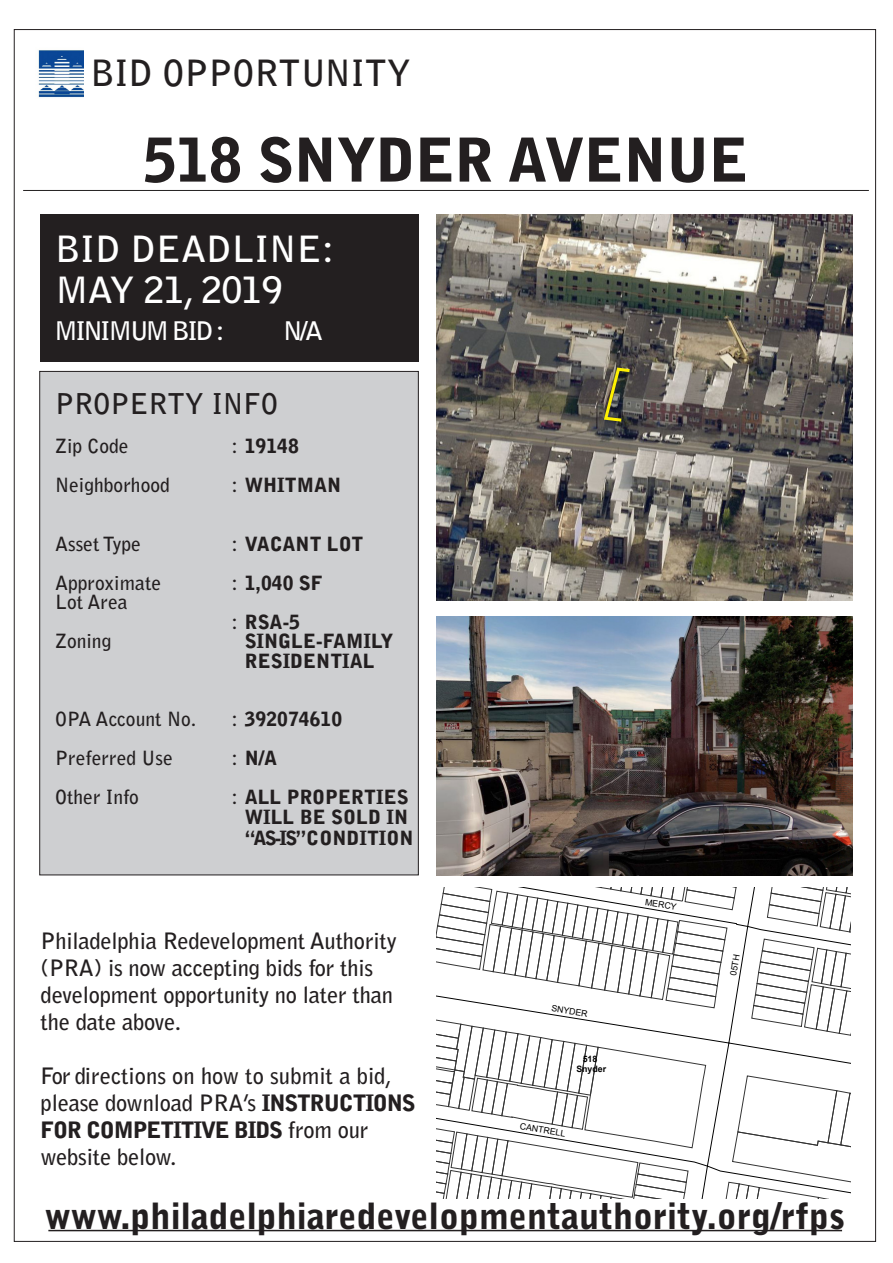
<style>
.page{position:relative;width:893px;height:1263px;background:#fff}
.page>*{position:absolute;margin:0;border:0;box-sizing:border-box;transform-origin:0 0}
.t1{font:900 60px "Bell Gothic Std";letter-spacing:-.01em;color:#231f20}
.t2{font:900 36px "Bell Gothic Std";color:#231f20}
.t3{font:700 36px "Bell Gothic Std";color:#231f20}
.t4{font:700 36px "Bell Gothic Std";color:#fff;scale:1.05 1}
.t5{font:700 36px "Bell Gothic Std";letter-spacing:-.02em;color:#fff;scale:1.05 1}
.t6{font:700 28.5px "Bell Gothic Std";color:#231f20}
.t7{font:700 25.5px "Bell Gothic Std";letter-spacing:-.09em;color:#fff;scale:1.05 1}
.t8{font:700 22.5px/27px "Bell Gothic Std";letter-spacing:-.01em;color:#231f20}
.t9{font:900 19.5px "Bell Gothic Std";color:#231f20}
.t10{font:700 19.5px "Bell Gothic Std";color:#231f20}
.t11{font:8.85px "Arial";color:#000}
.t12{font:700 8.85px/10.1px "Arial";letter-spacing:.005em;color:#000;text-align:center}
.s1{font-weight:700}
.s2{font-weight:900}
</style>
<div class="page">
<img style="left:436px;top:616px;width:416px;height:259px">
<img style="left:436px;top:215px;width:416px;height:385px">
<div style="left:40px;top:215px;width:378px;height:147px;background:#231f20"></div>
<img style="left:38px;top:50px;width:46px;height:48px">
<hr style="left:23px;top:190px;width:846px;height:1px;background:#231f20">
<div style="left:40px;top:371px;width:378px;height:504px;background:#cecfd1"></div>
<svg style="left:602px;top:366px;width:31px;height:57px;background:#656342"></svg>
<svg style="left:436px;top:888px;width:415px;height:311px"></svg>
<hr style="left:48px;top:1230px;width:794px;height:1px;background:#231f20">
<p class="t3" style="left:90px;top:51px;width:322px">BID OPPORTUNITY</p>
<p class="t1" style="left:143px;top:125px;width:607px">518 SNYDER AVENUE</p>
<p class="t4" style="left:55px;top:227px;width:267px">BID DEADLINE:</p>
<p class="t5" style="left:55px;top:269px;width:218px">MAY 21, 2019</p>
<p class="t7" style="left:54px;top:315px;width:164px">MINIMUM BID :</p>
<p class="t7" style="left:283px;top:315px;width:39px">N/A</p>
<p class="t6" style="left:55px;top:386px;width:225px">PROPERTY INFO</p>
<p class="t10" style="left:55px;top:434px;width:75px">Zip Code</p>
<p class="t10" style="left:55px;top:473px;width:116px">Neighborhood</p>
<p class="t9" style="left:232px;top:435px;width:69px"><span class="s1">:</span> 19148</p>
<p class="t9" style="left:232px;top:474px;width:111px"><span class="s1">:</span> WHITMAN</p>
<p class="t10" style="left:55px;top:532px;width:87px">Asset Type</p>
<p class="t10" style="left:55px;top:571px;width:108px">Approximate</p>
<p class="t10" style="left:55px;top:590px;width:74px">Lot Area</p>
<p class="t10" style="left:55px;top:629px;width:58px">Zoning</p>
<p class="t10" style="left:55px;top:707px;width:143px">OPA Account No.</p>
<p class="t10" style="left:55px;top:746px;width:119px">Preferred Use</p>
<p class="t10" style="left:55px;top:785px;width:85px">Other Info</p>
<p class="t9" style="left:232px;top:532px;width:133px"><span class="s1">:</span> VACANT LOT</p>
<p class="t9" style="left:232px;top:571px;width:93px"><span class="s1">:</span> 1,040 SF</p>
<p class="t9" style="left:232px;top:610px;width:70px"><span class="s1">:</span> RSA-5</p>
<p class="t9" style="left:245px;top:630px;width:150px">SINGLE-FAMILY</p>
<p class="t9" style="left:245px;top:649px;width:132px">RESIDENTIAL</p>
<p class="t9" style="left:232px;top:708px;width:112px"><span class="s1">:</span> 392074610</p>
<p class="t9" style="left:232px;top:747px;width:47px"><span class="s1">:</span> N/A</p>
<p class="t9" style="left:232px;top:786px;width:179px"><span class="s1">:</span> ALL PROPERTIES</p>
<p class="t9" style="left:245px;top:805px;width:165px">WILL BE SOLD IN</p>
<p class="t9" style="left:245px;top:826px;width:170px">“AS-IS” CONDITION</p>
<p class="t8" style="left:41px;top:928px;width:358px">Philadelphia Redevelopment Authority (PRA) is now accepting bids for this</p>
<p class="t8" style="left:41px;top:982px;width:354px">development opportunity no later than the date above.</p>
<p class="t8" style="left:41px;top:1063px;width:377px">For directions on how to submit a bid, please download PRA’s <span class="s2">INSTRUCTIONS<br>FOR COMPETITIVE BIDS</span> from our website below.</p>
<p class="t11" style="left:553px;top:1002px;width:38px;rotate:9deg">SNYDER</p>
<p class="t12" style="left:576px;top:1054px;width:31px">518<br>Snyder</p>
<p class="t11" style="left:521px;top:1120px;width:47px;rotate:10deg">CANTRELL</p>
<p class="t11" style="left:646px;top:896px;width:33px;rotate:10deg">MERCY</p>
<p class="t11" style="left:727px;top:975px;width:23px;rotate:-81deg">05TH</p>
<p class="t2" style="left:45px;top:1195px;width:802px">www.philadelphiaredevelopmentauthority.org/rfps</p>
</div>
